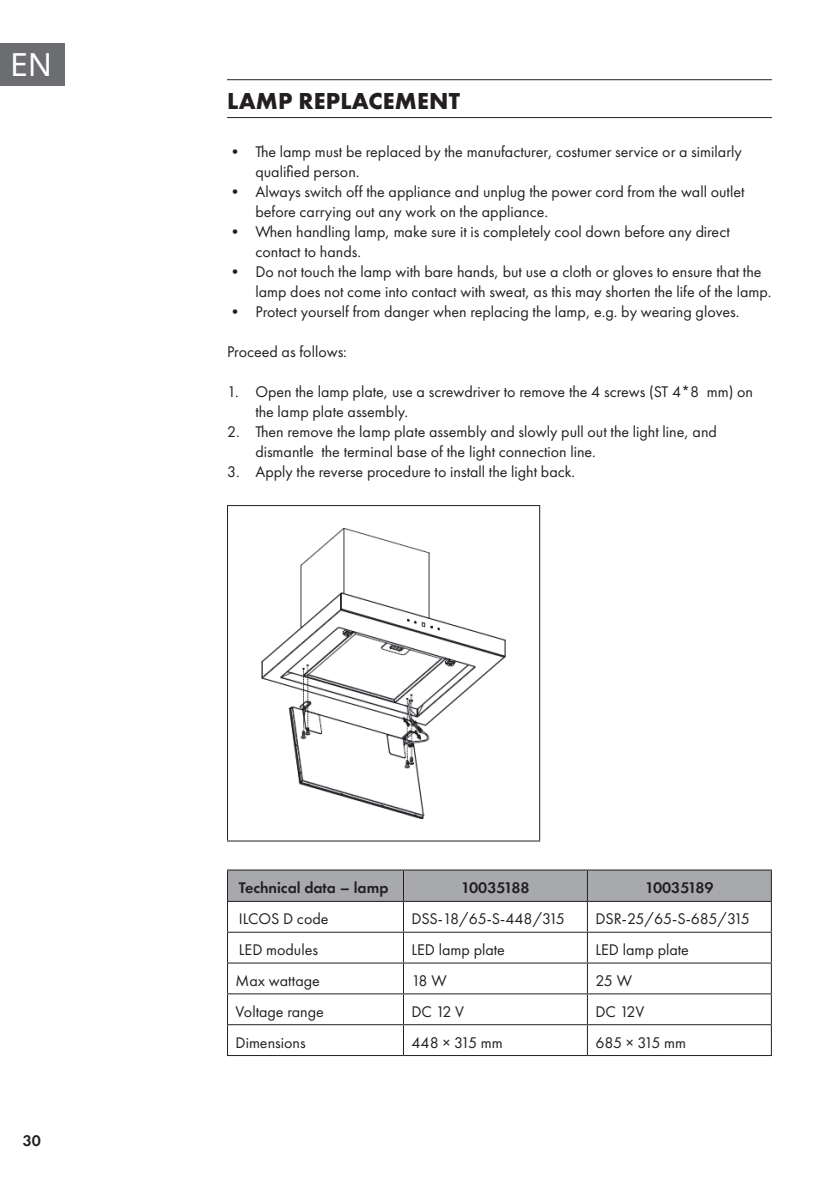
<style>
.page{position:relative;width:840px;height:1191px;background:#fff}
.page>*{position:absolute;margin:0;border:0;box-sizing:border-box;transform-origin:0 0}
.t1{font:32px "Noto Sans";color:#fff}
.t2{font:700 24px "Futura PTW08";letter-spacing:.01em;color:#231f20}
.t3{font:16px/20px "Futura PTW08";color:#231f20}
.t4{font:600 16px "Futura PTW08";color:#231f20}
.t5{font:16px "Futura PTW08";letter-spacing:-.02em;color:#231f20}
</style>
<div class="page">
<div style="left:0;top:43px;width:65px;height:42px;background:#6c6d70"></div>
<hr style="left:227px;top:79px;width:544px;height:1px;background:#231f20">
<hr style="left:227px;top:117px;width:544px;height:1px;background:#231f20">
<hr style="left:227px;top:505px;width:313px;height:1px;background:#231f20">
<hr style="left:227px;top:506px;width:1px;height:334px;background:#231f20">
<hr style="left:539px;top:506px;width:1px;height:334px;background:#231f20">
<hr style="left:227px;top:840px;width:313px;height:1px;background:#231f20">
<img style="left:261px;top:528px;width:244px;height:290px">
<hr style="left:227px;top:869px;width:176px;height:1px;background:#231f20">
<hr style="left:403px;top:869px;width:184px;height:1px;background:#231f20">
<hr style="left:587px;top:869px;width:184px;height:1px;background:#231f20">
<svg style="left:227px;top:870px;width:544px;height:61px"></svg>
<hr style="left:227px;top:931px;width:176px;height:1px;background:#231f20">
<hr style="left:227px;top:932px;width:1px;height:30px;background:#231f20">
<hr style="left:403px;top:931px;width:184px;height:1px;background:#231f20">
<hr style="left:403px;top:932px;width:1px;height:30px;background:#231f20">
<hr style="left:587px;top:931px;width:184px;height:1px;background:#231f20">
<hr style="left:586px;top:932px;width:1px;height:30px;background:#231f20">
<hr style="left:770px;top:932px;width:1px;height:30px;background:#231f20">
<hr style="left:227px;top:962px;width:176px;height:1px;background:#231f20">
<hr style="left:227px;top:963px;width:1px;height:30px;background:#231f20">
<hr style="left:403px;top:962px;width:184px;height:1px;background:#231f20">
<hr style="left:403px;top:963px;width:1px;height:30px;background:#231f20">
<hr style="left:587px;top:962px;width:184px;height:1px;background:#231f20">
<hr style="left:586px;top:963px;width:1px;height:30px;background:#231f20">
<hr style="left:770px;top:963px;width:1px;height:30px;background:#231f20">
<hr style="left:227px;top:993px;width:176px;height:1px;background:#231f20">
<hr style="left:227px;top:994px;width:1px;height:30px;background:#231f20">
<hr style="left:403px;top:993px;width:184px;height:1px;background:#231f20">
<hr style="left:403px;top:994px;width:1px;height:30px;background:#231f20">
<hr style="left:587px;top:993px;width:184px;height:1px;background:#231f20">
<hr style="left:586px;top:994px;width:1px;height:30px;background:#231f20">
<hr style="left:770px;top:994px;width:1px;height:30px;background:#231f20">
<hr style="left:227px;top:1024px;width:176px;height:1px;background:#231f20">
<hr style="left:227px;top:1025px;width:1px;height:30px;background:#231f20">
<hr style="left:403px;top:1024px;width:184px;height:1px;background:#231f20">
<hr style="left:403px;top:1025px;width:1px;height:30px;background:#231f20">
<hr style="left:587px;top:1024px;width:184px;height:1px;background:#231f20">
<hr style="left:586px;top:1025px;width:1px;height:30px;background:#231f20">
<hr style="left:770px;top:1025px;width:1px;height:30px;background:#231f20">
<hr style="left:227px;top:1055px;width:176px;height:1px;background:#231f20">
<hr style="left:403px;top:1055px;width:184px;height:1px;background:#231f20">
<hr style="left:587px;top:1055px;width:184px;height:1px;background:#231f20">
<h1 class="t1" style="left:10px;top:42px;width:44px">EN</h1>
<p class="t4" style="left:23px;top:1130px;width:20px">30</p>
<h2 class="t2" style="left:227px;top:85px;width:234px">LAMP REPLACEMENT</h2>
<p class="t3" style="left:255px;top:141px;width:487px;text-indent:-28px">• The lamp must be replaced by the manufacturer, costumer service or a similarly qualified person.</p>
<p class="t3" style="left:255px;top:181px;width:490px;text-indent:-28px">• Always switch off the appliance and unplug the power cord from the wall outlet before carrying out any work on the appliance.</p>
<p class="t3" style="left:255px;top:221px;width:475px;text-indent:-28px">• When handling lamp, make sure it is completely cool down before any direct contact to hands.</p>
<p class="t3" style="left:255px;top:261px;width:517px;text-indent:-28px">• Do not touch the lamp with bare hands, but use a cloth or gloves to ensure that the lamp does not come into contact with sweat, as this may shorten the life of the lamp.</p>
<p class="t3" style="left:227px;top:301px;width:513px">• Protect yourself from danger when replacing the lamp, e.g. by wearing gloves.</p>
<p class="t3" style="left:227px;top:341px;width:121px">Proceed as follows:</p>
<p class="t3" style="left:255px;top:381px;width:499px;text-indent:-28px">1. Open the lamp plate, use a screwdriver to remove the 4 screws (ST 4*8 mm) on the lamp plate assembly.</p>
<p class="t3" style="left:255px;top:421px;width:463px;text-indent:-28px">2. Then remove the lamp plate assembly and slowly pull out the light line, and dismantle the terminal base of the light connection line.</p>
<p class="t3" style="left:227px;top:461px;width:349px">3. Apply the reverse procedure to install the light back.</p>
<p class="t4" style="left:239px;top:878px;width:151px">Technical data – lamp</p>
<p class="t4" style="left:461px;top:878px;width:70px">10035188</p>
<p class="t4" style="left:644px;top:878px;width:70px">10035189</p>
<p class="t3" style="left:239px;top:908px;width:91px">ILCOS D code</p>
<p class="t3" style="left:411px;top:908px;width:155px">DSS-18/65-S-448/315</p>
<p class="t5" style="left:595px;top:909px;width:156px">DSR-25/65-S-685/315</p>
<p class="t3" style="left:239px;top:939px;width:81px">LED modules</p>
<p class="t3" style="left:411px;top:939px;width:95px">LED lamp plate</p>
<p class="t3" style="left:595px;top:939px;width:95px">LED lamp plate</p>
<p class="t3" style="left:235px;top:970px;width:86px">Max wattage</p>
<p class="t3" style="left:411px;top:970px;width:37px">18 W</p>
<p class="t3" style="left:595px;top:970px;width:38px">25 W</p>
<p class="t3" style="left:235px;top:1001px;width:90px">Voltage range</p>
<p class="t3" style="left:411px;top:1001px;width:54px">DC 12 V</p>
<p class="t3" style="left:595px;top:1001px;width:50px">DC 12V</p>
<p class="t3" style="left:235px;top:1032px;width:72px">Dimensions</p>
<p class="t3" style="left:411px;top:1032px;width:93px">448 × 315 mm</p>
<p class="t3" style="left:595px;top:1032px;width:92px">685 × 315 mm</p>
</div>
